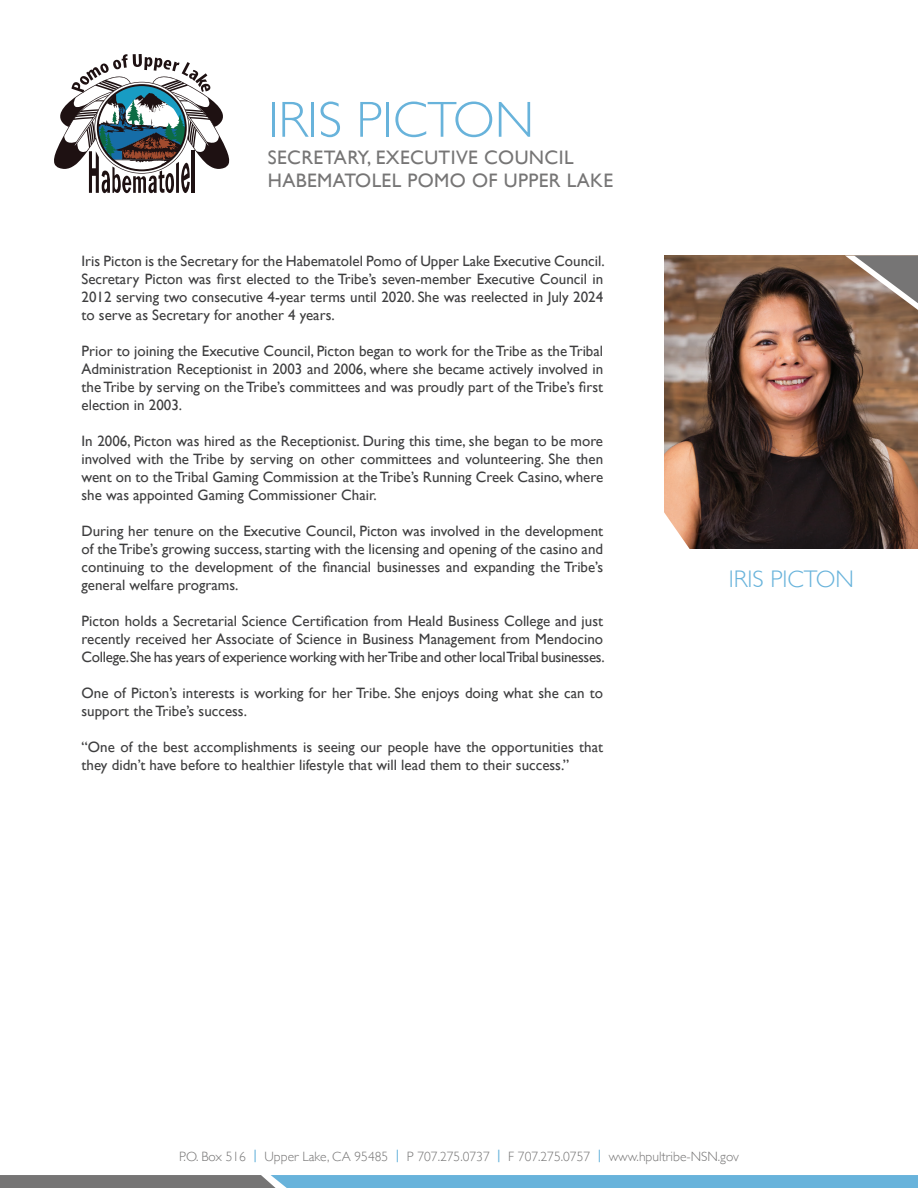
<style>
.page{position:relative;width:918px;height:1188px;background:#fff}
.page>*{position:absolute;margin:0;border:0;box-sizing:border-box;transform-origin:0 0}
.t1{font:300 51px "Gill Sans";color:#68b3db}
.t2{font:300 24px "Gill Sans";color:#68b3db}
.t3{font:19.5px/23.4px "Gill Sans";letter-spacing:.02em;color:#767575}
.t4{font:15px/18px "Gill Sans";color:#3e3e3f;text-align:justify}
.t5{font:300 13.5px "Gill Sans";color:#767575}
.s1{font-weight:400;color:#68b3db}
</style>
<div class="page">
<svg style="left:0;top:1175px;width:918px;height:13px;background:#6ea1bd"></svg>
<svg style="left:54px;top:54px;width:175px;height:139px"></svg>
<img style="left:665px;top:256px;width:253px;height:293px">
<svg style="left:664px;top:505px;width:27px;height:44px"></svg>
<svg style="left:845px;top:256px;width:73px;height:54px;background:#96877e"></svg>
<h1 class="t1" style="left:268px;top:80px;width:268px">IRIS PICTON</h1>
<h3 class="t3" style="left:268px;top:145px;width:347px">SECRETARY, EXECUTIVE COUNCIL<br>HABEMATOLEL POMO OF UPPER LAKE</h3>
<p class="t4" style="left:82px;top:252px;width:525px">Iris Picton is the Secretary for the Habematolel Pomo of Upper Lake Executive Council.<br>Secretary Picton was first elected to the Tribe’s seven-member Executive Council in 2012 serving two consecutive 4-year terms until 2020. She was reelected in July 2024 to serve as Secretary for another 4 years.</p>
<p class="t4" style="left:82px;top:342px;width:523px">Prior to joining the Executive Council, Picton began to work for the Tribe as the Tribal Administration Receptionist in 2003 and 2006, where she became actively involved in the Tribe by serving on the Tribe’s committees and was proudly part of the Tribe’s first election in 2003.</p>
<p class="t4" style="left:82px;top:432px;width:523px">In 2006, Picton was hired as the Receptionist. During this time, she began to be more involved with the Tribe by serving on other committees and volunteering. She then went on to the Tribal Gaming Commission at the Tribe’s Running Creek Casino, where she was appointed Gaming Commissioner Chair.</p>
<p class="t4" style="left:82px;top:522px;width:523px">During her tenure on the Executive Council, Picton was involved in the development of the Tribe’s growing success, starting with the licensing and opening of the casino and continuing to the development of the financial businesses and expanding the Tribe’s general welfare programs.</p>
<p class="t4" style="left:82px;top:612px;width:525px">Picton holds a Secretarial Science Certification from Heald Business College and just recently received her Associate of Science in Business Management from Mendocino College. She has years of experience working with her Tribe and other local Tribal businesses.</p>
<p class="t4" style="left:82px;top:684px;width:523px">One of Picton’s interests is working for her Tribe. She enjoys doing what she can to support the Tribe’s success.</p>
<p class="t4" style="left:82px;top:738px;width:523px">“One of the best accomplishments is seeing our people have the opportunities that they didn’t have before to healthier lifestyle that will lead them to their success.”</p>
<h2 class="t2" style="left:729px;top:560px;width:127px">IRIS PICTON</h2>
<p class="t5" style="left:179px;top:1146px;width:561px">P.O. Box 516 <span class="s1">|</span> Upper Lake, CA 95485 <span class="s1">|</span> P 707.275.0737 <span class="s1">|</span> F 707.275.0757 <span class="s1">|</span> www.hpultribe-NSN.gov</p>
</div>
